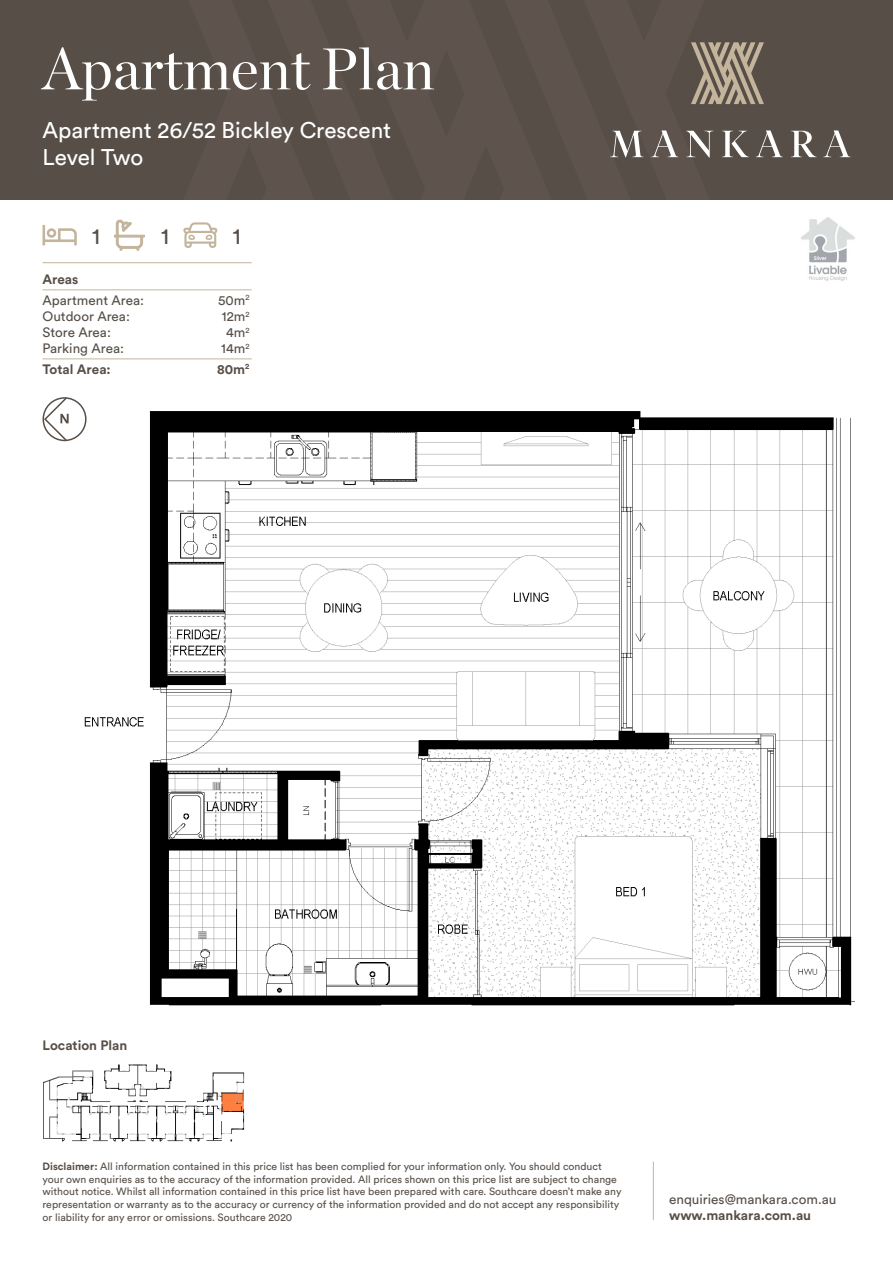
<style>
.page{position:relative;width:893px;height:1263px;background:#fff}
.page>*{position:absolute;margin:0;border:0;box-sizing:border-box;transform-origin:0 0}
.t1{font:58.5px "Chronicle Display";color:#fff}
.t2{font:22.5px/27px "Circular Std";color:#fff}
.t3{font:22.5px "Circular Std";color:#574f47}
.t4{font:13.5px "Circular Std";color:#574f47}
.t5{font:700 13.5px "Circular Std";color:#574f47}
.t6{font:10.5px/12.6px "Circular Std";color:#574f47}
.s1{font-weight:700}
</style>
<div class="page">
<img style="left:78px;top:402px;width:777px;height:604px">
<div style="left:0;top:0;width:893px;height:200px;background:#574f47"></div>
<svg style="left:610px;top:131px;width:33px;height:26px"></svg>
<svg style="left:651px;top:130px;width:27px;height:27px"></svg>
<svg style="left:686px;top:131px;width:27px;height:27px"></svg>
<svg style="left:722px;top:131px;width:27px;height:26px"></svg>
<svg style="left:756px;top:130px;width:27px;height:27px"></svg>
<svg style="left:791px;top:131px;width:26px;height:26px"></svg>
<svg style="left:823px;top:130px;width:27px;height:27px"></svg>
<svg style="left:691px;top:42px;width:73px;height:62px"></svg>
<hr style="left:653px;top:1161px;width:1px;height:59px;background:#c3b49b">
<hr style="left:43px;top:262px;width:209px;height:1px;background:#c3b49b">
<hr style="left:43px;top:289px;width:209px;height:1px;background:#c3b49b">
<hr style="left:43px;top:358px;width:209px;height:1px;background:#c3b49b">
<svg style="left:43px;top:225px;width:34px;height:20px"></svg>
<svg style="left:114px;top:220px;width:31px;height:31px"></svg>
<svg style="left:183px;top:222px;width:35px;height:26px"></svg>
<div style="left:43px;top:397px;width:44px;height:44px;border:2px solid #574f47;border-radius:50%"></div>
<svg style="left:43px;top:397px;width:26px;height:45px"></svg>
<img style="left:801px;top:217px;width:54px;height:64px">
<img style="left:43px;top:1064px;width:202px;height:78px">
<h1 class="t1" style="left:43px;top:24px;width:393px">Apartment Plan</h1>
<h2 class="t2" style="left:43px;top:116px;width:350px">Apartment 26/52 Bickley Crescent<br>Level Two</h2>
<h2 class="t3" style="left:92px;top:222px;width:9px">1</h2>
<h2 class="t3" style="left:161px;top:222px;width:9px">1</h2>
<h2 class="t3" style="left:233px;top:222px;width:9px">1</h2>
<p class="t5" style="left:43px;top:271px;width:37px">Areas</p>
<p class="t4" style="left:43px;top:292px;width:103px">Apartment Area:</p>
<p class="t4" style="left:218px;top:292px;width:33px">50m<sup>2</sup></p>
<p class="t4" style="left:43px;top:308px;width:89px">Outdoor Area:</p>
<p class="t4" style="left:222px;top:308px;width:29px">12m<sup>2</sup></p>
<p class="t4" style="left:43px;top:324px;width:70px">Store Area:</p>
<p class="t4" style="left:226px;top:324px;width:25px">4m<sup>2</sup></p>
<p class="t4" style="left:43px;top:340px;width:83px">Parking Area:</p>
<p class="t4" style="left:221px;top:340px;width:30px">14m<sup>2</sup></p>
<p class="t5" style="left:43px;top:360px;width:70px">Total Area:</p>
<p class="t5" style="left:217px;top:360px;width:34px">80m<sup>2</sup></p>
<p class="t5" style="left:43px;top:1036px;width:86px">Location Plan</p>
<p class="t6" style="left:43px;top:1160px;width:580px"><span class="s1">Disclaimer:</span> All information contained in this price list has been complied for your information only. You should conduct your own enquiries as to the accuracy of the information provided. All prices shown on this price list are subject to change without notice. Whilst all information contained in this price list have been prepared with care. Southcare doesn’t make any representation or warranty as to the accuracy or currency of the information provided and do not accept any responsibility or liability for any error or omissions. Southcare 2020</p>
<p class="t4" style="left:669px;top:1191px;width:169px">enquiries@mankara.com.au</p>
<p class="t5" style="left:669px;top:1207px;width:144px">www.mankara.com.au</p>
</div>
